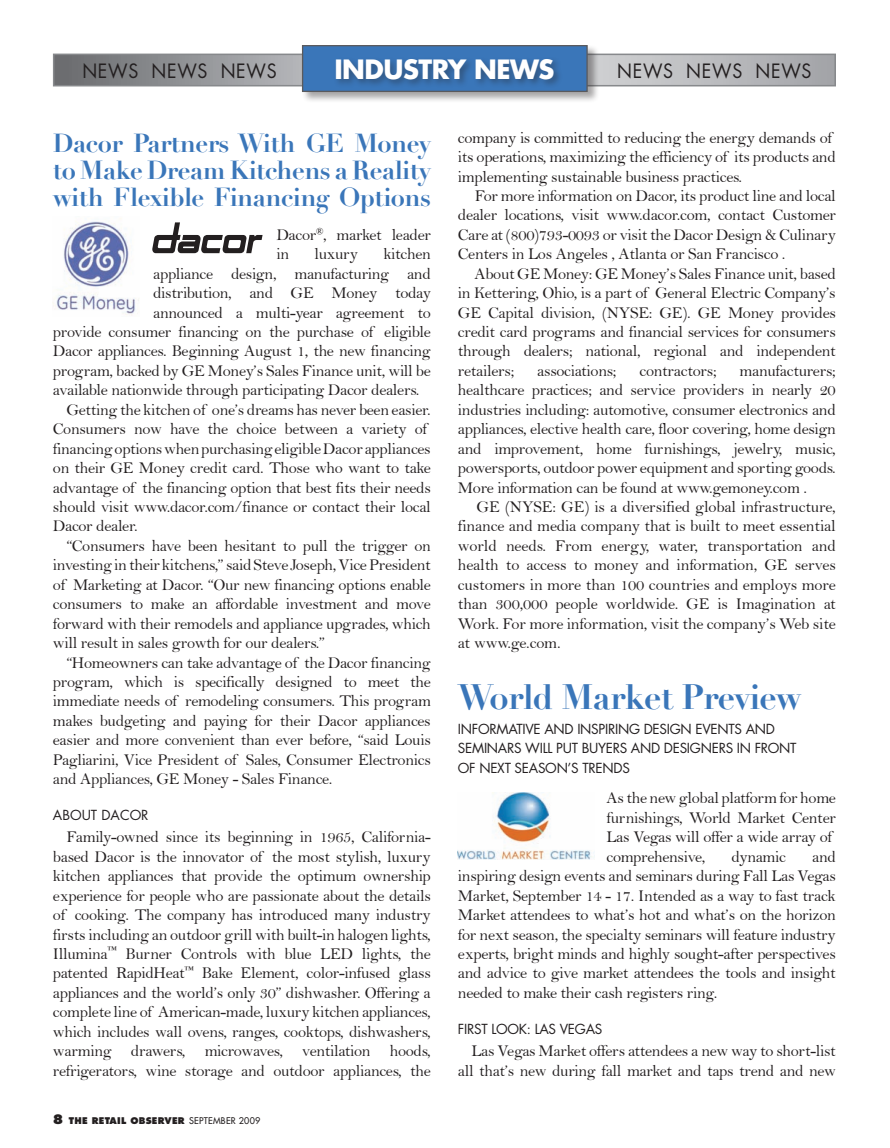
<style>
.page{position:relative;width:890px;height:1148px;background:#fff}
.page>*{position:absolute;margin:0;border:0;box-sizing:border-box;transform-origin:0 0}
.RO_BLUE_Header_Heav{font:700 34.5px "Didot";letter-spacing:-.02em;color:#3a76b9}
.RO_BLUE_Header{font:700 25.8px "Futura";letter-spacing:-.02em;color:#fff}
.RO_BLUE_Header_Heav-2{font:700 25.5px/27px "Didot";letter-spacing:-.02em;color:#3a76b9;text-align:justify}
.t1{font:19.2px "Futura";letter-spacing:.04em;color:#231f20;scale:.93 1}
.RO_Body_Text_Bell{font:16.5px/19.5px "Bell";letter-spacing:-.02em;color:#231f20;text-align:justify}
.RO_BLUE_Byline-Subh{font:13.5px/19.5px "Futura";letter-spacing:-.02em;color:#231f20}
.RO_InBody_Header{font:13.5px "Futura";letter-spacing:-.02em;color:#231f20}
.t2{font:800 9px "Futura";letter-spacing:.025em;color:#231f20}
.s1{font-size:12.75px}
.s2{font-weight:400}
</style>
<div class="page">
<svg style="left:56px;top:57px;width:777px;height:26px;background:#a3a4a8"></svg>
<div style="left:53px;top:54px;width:783px;height:32px;border:2px solid #87898c"></div>
<div style="left:301px;top:44px;width:298px;height:60px;background:#231f20;opacity:.4"></div>
<div style="left:302px;top:45px;width:286px;height:47px;background:#3a76b9;border:1px solid #5a5a5d"></div>
<div style="left:333px;top:56px;width:230px;height:33px;background:#231f20;opacity:.4"></div>
<svg style="left:152px;top:222px;width:111px;height:31px"></svg>
<img style="left:53px;top:218px;width:86px;height:98px">
<img style="left:458px;top:792px;width:136px;height:68px">
<p class="t1" style="left:82px;top:58px;width:210px">NEWS NEWS NEWS</p>
<p class="RO_BLUE_Header" style="left:334px;top:52px;width:182px">INDUSTRY NEWS</p>
<p class="t1" style="left:617px;top:58px;width:210px">NEWS NEWS NEWS</p>
<p class="RO_BLUE_Header_Heav-2" style="left:53px;top:130px;width:380px">Dacor Partners With GE Money to Make Dream Kitchens a Reality with Flexible Financing Options</p>
<p class="RO_Body_Text_Bell" style="left:276px;top:225px;width:156px">Dacor<sup>®</sup>, market leader in</p>
<p class="RO_Body_Text_Bell" style="left:314px;top:244px;width:45px">luxury</p>
<p class="RO_Body_Text_Bell" style="left:383px;top:244px;width:49px">kitchen</p>
<p class="RO_Body_Text_Bell" style="left:153px;top:263px;width:279px">appliance design, manufacturing and</p>
<p class="RO_Body_Text_Bell" style="left:153px;top:283px;width:279px">distribution, and GE Money today</p>
<p class="RO_Body_Text_Bell" style="left:153px;top:302px;width:279px">announced a multi-year agreement to</p>
<p class="RO_Body_Text_Bell" style="left:53px;top:322px;width:379px">provide consumer financing on the purchase of eligible</p>
<p class="RO_Body_Text_Bell" style="left:53px;top:341px;width:379px">Dacor appliances. Beginning August 1, the new financing</p>
<p class="RO_Body_Text_Bell" style="left:53px;top:361px;width:379px">program, backed by GE Money’s Sales Finance unit, will be</p>
<p class="RO_Body_Text_Bell" style="left:53px;top:380px;width:368px">available nationwide through participating Dacor dealers.</p>
<p class="RO_Body_Text_Bell" style="left:53px;top:399px;width:379px;text-align:left;text-indent:13px">Getting the kitchen of one’s dreams has never been easier.<br>Consumers now have the choice between a variety of financing options when purchasing eligible Dacor appliances on their GE Money credit card. Those who want to take advantage of the financing option that best fits their needs should visit www.dacor.com/finance or contact their local Dacor dealer.</p>
<p class="RO_Body_Text_Bell" style="left:53px;top:536px;width:379px;text-indent:13px">“Consumers have been hesitant to pull the trigger on investing in their kitchens,” said Steve Joseph, Vice President of Marketing at Dacor. “Our new financing options enable consumers to make an affordable investment and move forward with their remodels and appliance upgrades, which will result in sales growth for our dealers.”</p>
<p class="RO_Body_Text_Bell" style="left:53px;top:652px;width:379px;text-indent:13px">“Homeowners can take advantage of the Dacor financing program, which is specifically designed to meet the immediate needs of remodeling consumers. This program makes budgeting and paying for their Dacor appliances easier and more convenient than ever before, “said Louis Pagliarini, Vice President of Sales, Consumer Electronics and Appliances, GE Money - Sales Finance.</p>
<p class="RO_InBody_Header" style="left:53px;top:806px;width:19px">ABOUT</p>
<p class="RO_InBody_Header" style="left:101px;top:806px;width:20px">DACOR</p>
<p class="RO_Body_Text_Bell" style="left:53px;top:827px;width:379px;text-indent:14px">Family-owned since its beginning in 1965, California&shy;based Dacor is the innovator of the most stylish, luxury kitchen appliances that provide the optimum ownership experience for people who are passionate about the details of cooking. The company has introduced many industry firsts including an outdoor grill with built-in halogen lights, Illumina<sup>™</sup> Burner Controls with blue LED lights, the patented RapidHeat<sup>™</sup> Bake Element, color-infused glass appliances and the world’s only 30” dishwasher. Offering a complete line of American-made, luxury kitchen appliances, which includes wall ovens, ranges, cooktops, dishwashers, warming drawers, microwaves, ventilation hoods, refrigerators, wine storage and outdoor appliances, the</p>
<p class="t2" style="left:53px;top:1115px;width:209px"><span class="s1">8</span> THE RETAIL OBSERVER <span class="s2">SEPTEMBER 2009</span></p>
<p class="RO_Body_Text_Bell" style="left:458px;top:127px;width:379px;text-align:left">company is committed to reducing the energy demands of its operations, maximizing the efficiency of its products and implementing sustainable business practices.</p>
<p class="RO_Body_Text_Bell" style="left:458px;top:186px;width:379px;text-indent:17px">For more information on Dacor, its product line and local dealer locations, visit www.dacor.com, contact Customer Care at (800)793-0093 or visit the Dacor Design &amp; Culinary Centers in Los Angeles , Atlanta or San Francisco .</p>
<p class="RO_Body_Text_Bell" style="left:458px;top:263px;width:379px;text-indent:16px">About GE Money: GE Money’s Sales Finance unit, based in Kettering, Ohio, is a part of General Electric Company’s GE Capital division, (NYSE: GE). GE Money provides credit card programs and financial services for consumers through dealers; national, regional and independent retailers;</p>
<p class="RO_Body_Text_Bell" style="left:458px;top:361px;width:379px;text-indent:282px">manufacturers; healthcare practices; and service providers in nearly 20 industries including: automotive, consumer electronics and appliances, elective health care, floor covering, home design and improvement, home furnishings, jewelry, music, powersports, outdoor power equipment and sporting goods.<br>More information can be found at www.gemoney.com .</p>
<p class="RO_Body_Text_Bell" style="left:458px;top:497px;width:379px;text-indent:19px">GE (NYSE: GE) is a diversified global infrastructure, finance and media company that is built to meet essential world needs. From energy, water, transportation and health to access to money and information, GE serves customers in more than 100 countries and employs more than 300,000 people worldwide. GE is Imagination at Work. For more information, visit the company’s Web site at www.ge.com.</p>
<p class="RO_BLUE_Header_Heav" style="left:458px;top:675px;width:345px">World Market Preview</p>
<p class="RO_BLUE_Byline-Subh" style="left:458px;top:719px;width:340px">INFORMATIVE AND INSPIRING DESIGN EVENTS AND<br>SEMINARS WILL PUT BUYERS AND DESIGNERS IN FRONT<br>OF NEXT SEASON’S TRENDS</p>
<p class="RO_Body_Text_Bell" style="left:606px;top:788px;width:231px;text-align:left">As the new global platform for home furnishings, World Market Center<br>Las Vegas will offer a wide array of comprehensive,</p>
<p class="RO_Body_Text_Bell" style="left:537px;top:361px;width:81px">associations;</p>
<p class="RO_Body_Text_Bell" style="left:639px;top:361px;width:79px">contractors;</p>
<p class="RO_Body_Text_Bell" style="left:458px;top:846px;width:380px;text-indent:354px">and inspiring design events and seminars during Fall Las Vegas Market, September 14 - 17. Intended as a way to fast track Market attendees to what’s hot and what’s on the horizon for next season, the specialty seminars will feature industry experts, bright minds and highly sought-after perspectives and advice to give market attendees the tools and insight needed to make their cash registers ring.</p>
<p class="RO_InBody_Header" style="left:458px;top:1020px;width:146px">FIRST LOOK: LAS VEGAS</p>
<p class="RO_Body_Text_Bell" style="left:458px;top:1041px;width:379px;text-align:right">Las Vegas Market offers attendees a new way to short-list all that’s new during fall market and taps trend and new</p>
<p class="RO_Body_Text_Bell" style="left:731px;top:846px;width:56px">dynamic</p>
</div>
